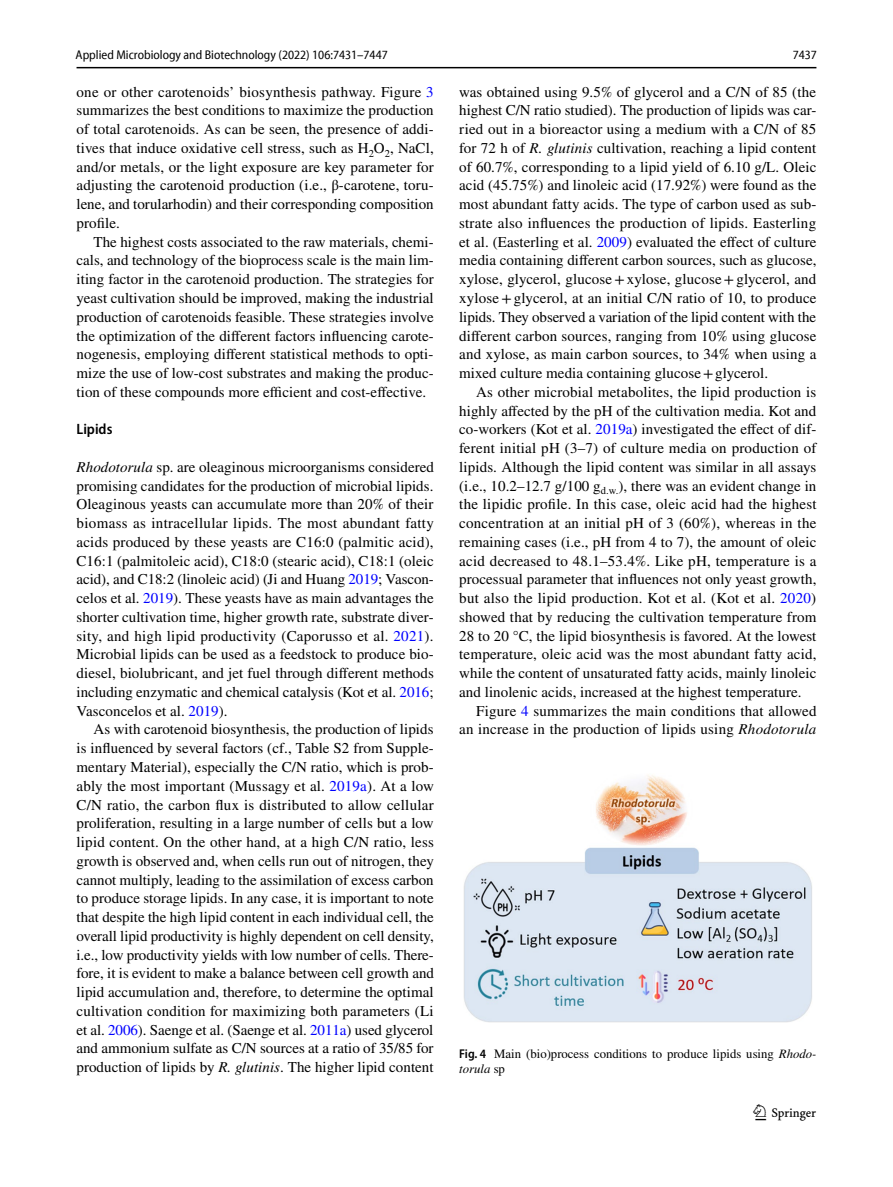
<style>
.page{position:relative;width:893px;height:1187px;background:#fff}
.page>*{position:absolute;margin:0;border:0;box-sizing:border-box;transform-origin:0 0}
.t1{font:22.5px "Springnew Regular 3";color:#000}
.t2{font:15px/18.8px "STIX";letter-spacing:.005em;color:#000;text-align:justify}
.t3{font:600 semi-condensed 15px "Myriad Pro";color:#000}
.t4{font:12.75px/15px "STIX";color:#000}
.t5{font:semi-condensed 12.75px "Myriad Pro Unic";color:#000}
.s1{color:#00f}
.s2{font-style:italic}
.s3{font-family:"Myriad Pro";font-weight:600;font-stretch:semi-condensed}
</style>
<div class="page">
<hr style="left:77px;top:67px;width:739px;height:1px;background:#000">
<img style="left:464px;top:775px;width:348px;height:247px">
<p class="t5" style="left:76px;top:50px;width:314px">Applied Microbiology and Biotechnology (2022) 106:7431–7447</p>
<p class="t5" style="left:793px;top:50px;width:26px">7437</p>
<p class="t2" style="left:77px;top:83px;width:359px">one or other carotenoids’ biosynthesis pathway. Figure <span class="s1">3 </span>summarizes the best conditions to maximize the production of total carotenoids. As can be seen, the presence of addi&shy;tives that induce oxidative cell stress, such as H<sub>2</sub>O<sub>2</sub>, NaCl, and/or metals, or the light exposure are key parameter for adjusting the carotenoid production (i.e., β-carotene, toru&shy;lene, and torularhodin) and their corresponding composition profile.</p>
<p class="t2" style="left:77px;top:233px;width:359px;text-indent:17px">The highest costs associated to the raw materials, chemi&shy;cals, and technology of the bioprocess scale is the main lim&shy;iting factor in the carotenoid production. The strategies for yeast cultivation should be improved, making the industrial production of carotenoids feasible. These strategies involve the optimization of the different factors influencing carote&shy;nogenesis, employing different statistical methods to opti&shy;mize the use of low-cost substrates and making the produc&shy;tion of these compounds more efficient and cost-effective.</p>
<p class="t3" style="left:77px;top:421px;width:37px">Lipids</p>
<p class="t2" style="left:77px;top:458px;width:359px"><span class="s2">Rhodotorula</span> sp. are oleaginous microorganisms considered promising candidates for the production of microbial lipids.<br>Oleaginous yeasts can accumulate more than 20% of their biomass as intracellular lipids. The most abundant fatty acids produced by these yeasts are C16:0 (palmitic acid), C16:1 (palmitoleic acid), C18:0 (stearic acid), C18:1 (oleic acid), and C18:2 (linoleic acid) (Ji and Huang <span class="s1">2019</span>; Vascon&shy;celos et al. <span class="s1">2019</span>). These yeasts have as main advantages the shorter cultivation time, higher growth rate, substrate diver&shy;sity, and high lipid productivity (Caporusso et al. <span class="s1">2021</span>).<br>Microbial lipids can be used as a feedstock to produce bio&shy;diesel, biolubricant, and jet fuel through different methods including enzymatic and chemical catalysis (Kot et al. <span class="s1">2016</span>; Vasconcelos et al. <span class="s1">2019</span>).</p>
<p class="t2" style="left:77px;top:721px;width:359px;text-indent:17px">As with carotenoid biosynthesis, the production of lipids is influenced by several factors (cf., Table S2 from Supple&shy;mentary Material), especially the C/N ratio, which is prob&shy;ably the most important (Mussagy et al. <span class="s1">2019a</span>). At a low C/N ratio, the carbon flux is distributed to allow cellular proliferation, resulting in a large number of cells but a low lipid content. On the other hand, at a high C/N ratio, less growth is observed and, when cells run out of nitrogen, they cannot multiply, leading to the assimilation of excess carbon to produce storage lipids. In any case, it is important to note that despite the high lipid content in each individual cell, the overall lipid productivity is highly dependent on cell density, i.e., low productivity yields with low number of cells. There&shy;fore, it is evident to make a balance between cell growth and lipid accumulation and, therefore, to determine the optimal cultivation condition for maximizing both parameters (Li et al. <span class="s1">2006</span>). Saenge et al. (Saenge et al. <span class="s1">2011a</span>) used glycerol and ammonium sulfate as C/N sources at a ratio of 35/85 for production of lipids by <span class="s2">R. glutinis</span>. The higher lipid content</p>
<p class="t2" style="left:459px;top:83px;width:359px">was obtained using 9.5% of glycerol and a C/N of 85 (the highest C/N ratio studied). The production of lipids was car&shy;ried out in a bioreactor using a medium with a C/N of 85 for 72 h of <span class="s2">R. glutinis</span> cultivation, reaching a lipid content of 60.7%, corresponding to a lipid yield of 6.10 g/L. Oleic acid (45.75%) and linoleic acid (17.92%) were found as the most abundant fatty acids. The type of carbon used as sub&shy;strate also influences the production of lipids. Easterling et al. (Easterling et al. <span class="s1">2009</span>) evaluated the effect of culture media containing different carbon sources, such as glucose, xylose, glycerol, glucose+xylose, glucose+glycerol, and xylose+glycerol, at an initial C/N ratio of 10, to produce lipids. They observed a variation of the lipid content with the different carbon sources, ranging from 10% using glucose and xylose, as main carbon sources, to 34% when using a mixed culture media containing glucose+glycerol.</p>
<p class="t2" style="left:459px;top:383px;width:359px;text-indent:17px">As other microbial metabolites, the lipid production is highly affected by the pH of the cultivation media. Kot and co-workers (Kot et al. <span class="s1">2019a</span>) investigated the effect of dif&shy;ferent initial pH (3–7) of culture media on production of lipids. Although the lipid content was similar in all assays (i.e., 10.2–12.7 g/100 g<sub>d.w.</sub>), there was an evident change in the lipidic profile. In this case, oleic acid had the highest concentration at an initial pH of 3 (60%), whereas in the remaining cases (i.e., pH from 4 to 7), the amount of oleic acid decreased to 48.1–53.4%. Like pH, temperature is a processual parameter that influences not only yeast growth, but also the lipid production. Kot et al. (Kot et al. <span class="s1">2020</span>) showed that by reducing the cultivation temperature from 28 to 20 °C, the lipid biosynthesis is favored. At the lowest temperature, oleic acid was the most abundant fatty acid, while the content of unsaturated fatty acids, mainly linoleic and linolenic acids, increased at the highest temperature.</p>
<p class="t2" style="left:459px;top:702px;width:359px;text-align:right">Figure <span class="s1">4</span> summarizes the main conditions that allowed an increase in the production of lipids using <span class="s2">Rhodotorula</span></p>
<p class="t4" style="left:459px;top:1046px;width:359px"><span class="s3">Fig. 4</span> Main (bio)process conditions to produce lipids using <span class="s2">Rhodo&shy;torula</span> sp</p>
<h1 class="t1" style="left:755px;top:1104px;width:62px">1 3</h1>
</div>
